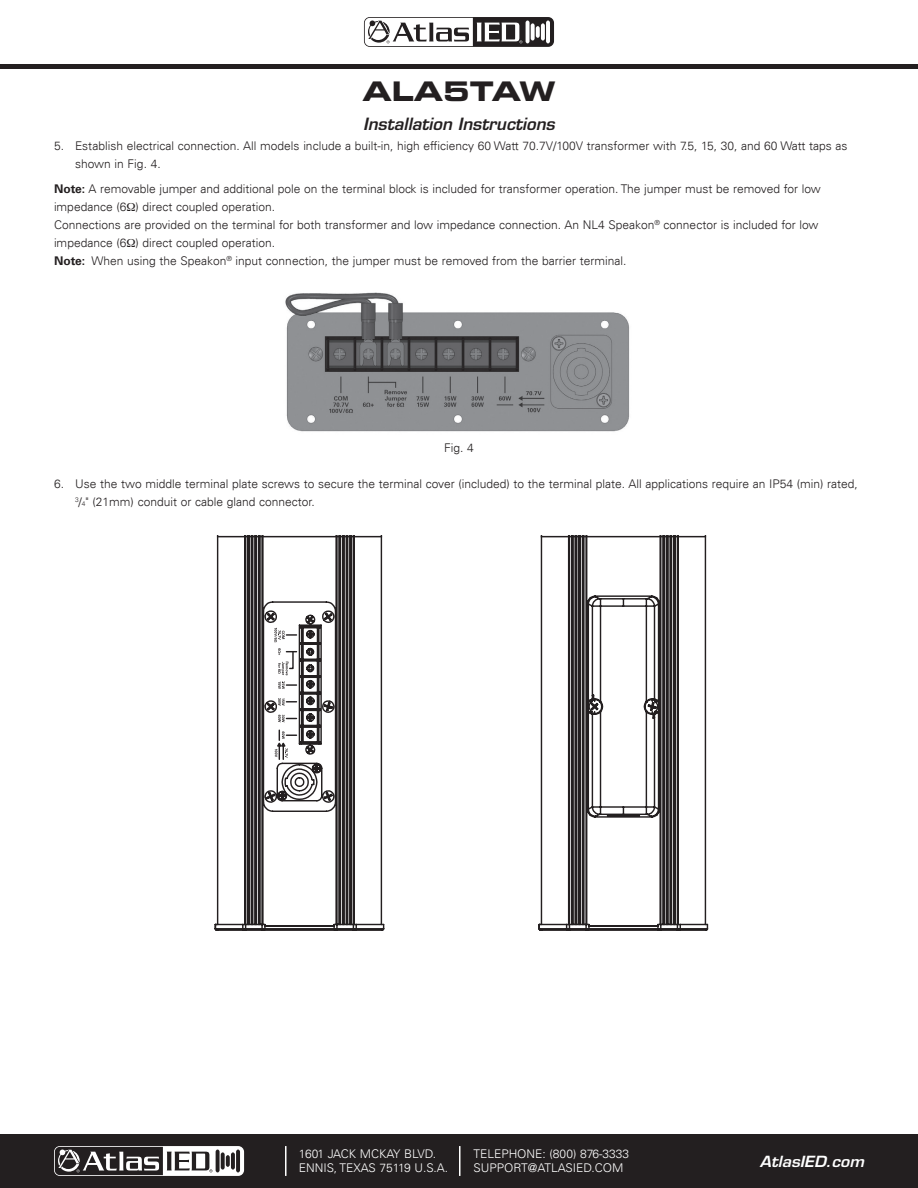
<style>
.page{position:relative;width:918px;height:1188px;background:#fff}
.page>*{position:absolute;margin:0;border:0;box-sizing:border-box;transform-origin:0 0}
.t1{font:27px "Eurostile LT Std Bold Ex 2";color:#231f20}
.t2{font:italic 600 16.5px "Eurostile LT Std";color:#231f20}
.t3{font:italic 600 15px "Eurostile LT Std";color:#fff;scale:1.05 1}
.t4{font:300 12px/18px "Univers LT";color:#231f20}
.t5{font:300 12px/13.5px "Univers LT";color:#fff}
.s1{font-weight:700}
.s2{font-size:6.6px}
</style>
<div class="page">
<div style="left:0;top:1134px;width:918px;height:54px;background:#231f20"></div>
<hr style="left:0;top:64px;width:918px;height:4px;background:#231f20">
<svg style="left:364px;top:17px;width:190px;height:30px"></svg>
<svg style="left:526px;top:21px;width:4px;height:22px"></svg>
<hr style="left:546px;top:21px;width:4px;height:22px;background:#fff;border-radius:2px">
<svg style="left:531px;top:23px;width:4px;height:18px"></svg>
<svg style="left:541px;top:23px;width:4px;height:18px"></svg>
<svg style="left:536px;top:26px;width:4px;height:12px"></svg>
<svg style="left:365px;top:18px;width:157px;height:28px"></svg>
<svg style="left:54px;top:1146px;width:190px;height:30px"></svg>
<hr style="left:285px;top:1146px;width:2px;height:30px;background:#fff">
<hr style="left:459px;top:1146px;width:1px;height:30px;background:#fff">
<img style="left:285px;top:292px;width:345px;height:140px">
<svg style="left:214px;top:536px;width:171px;height:395px"></svg>
<svg style="left:278px;top:715px;width:19px;height:7px"></svg>
<svg style="left:278px;top:698px;width:19px;height:8px"></svg>
<svg style="left:278px;top:681px;width:19px;height:8px"></svg>
<svg style="left:278px;top:648px;width:19px;height:27px"></svg>
<svg style="left:274px;top:628px;width:23px;height:14px"></svg>
<svg style="left:275px;top:730px;width:22px;height:29px"></svg>
<hr style="left:217px;top:536px;width:165px;height:1px;background:#231f20">
<div style="left:268px;top:553px;width:64px;height:43px;background:#fff"></div>
<svg style="left:538px;top:536px;width:171px;height:395px"></svg>
<hr style="left:541px;top:536px;width:165px;height:1px;background:#231f20">
<div style="left:592px;top:553px;width:64px;height:42px;background:#fff"></div>
<h1 class="t1" style="left:362px;top:73px;width:195px">ALA5TAW</h1>
<h2 class="t2" style="left:363px;top:113px;width:193px">Installation Instructions</h2>
<p class="t4" style="left:75px;top:137px;width:774px;text-indent:-21px">5. Establish electrical connection. All models include a built-in, high efficiency 60 Watt 70.7V/100V transformer with 7.5, 15, 30, and 60 Watt taps as shown in Fig. 4.</p>
<p class="t4" style="left:54px;top:180px;width:768px"><span class="s1">Note:</span> A removable jumper and additional pole on the terminal block is included for transformer operation. The jumper must be removed for low impedance (6 ) direct coupled operation.<br>Connections are provided on the terminal for both transformer and low impedance connection. An NL4 Speakon<sup>®</sup> connector is included for low impedance (6 ) direct coupled operation.<br><span class="s1">Note:</span> When using the Speakon<sup>®</sup> input connection, the jumper must be removed from the barrier terminal.</p>
<p class="t4" style="left:444px;top:439px;width:31px">Fig. 4</p>
<p class="t4" style="left:75px;top:475px;width:784px;text-indent:-21px">6. Use the two middle terminal plate screws to secure the terminal cover (included) to the terminal plate. All applications require an IP54 (min) rated,<br><sup>3</sup>/<span class="s2">4</span>" (21mm) conduit or cable gland connector.</p>
<p class="t5" style="left:299px;top:1147px;width:151px">1601 JACK MCKAY BLVD.<br>ENNIS, TEXAS 75119 U.S.A.</p>
<p class="t5" style="left:473px;top:1147px;width:157px">TELEPHONE: (800) 876-3333<br>SUPPORT@ATLASIED.COM</p>
<p class="t3" style="left:760px;top:1152px;width:101px">AtlasIED.com</p>
</div>
